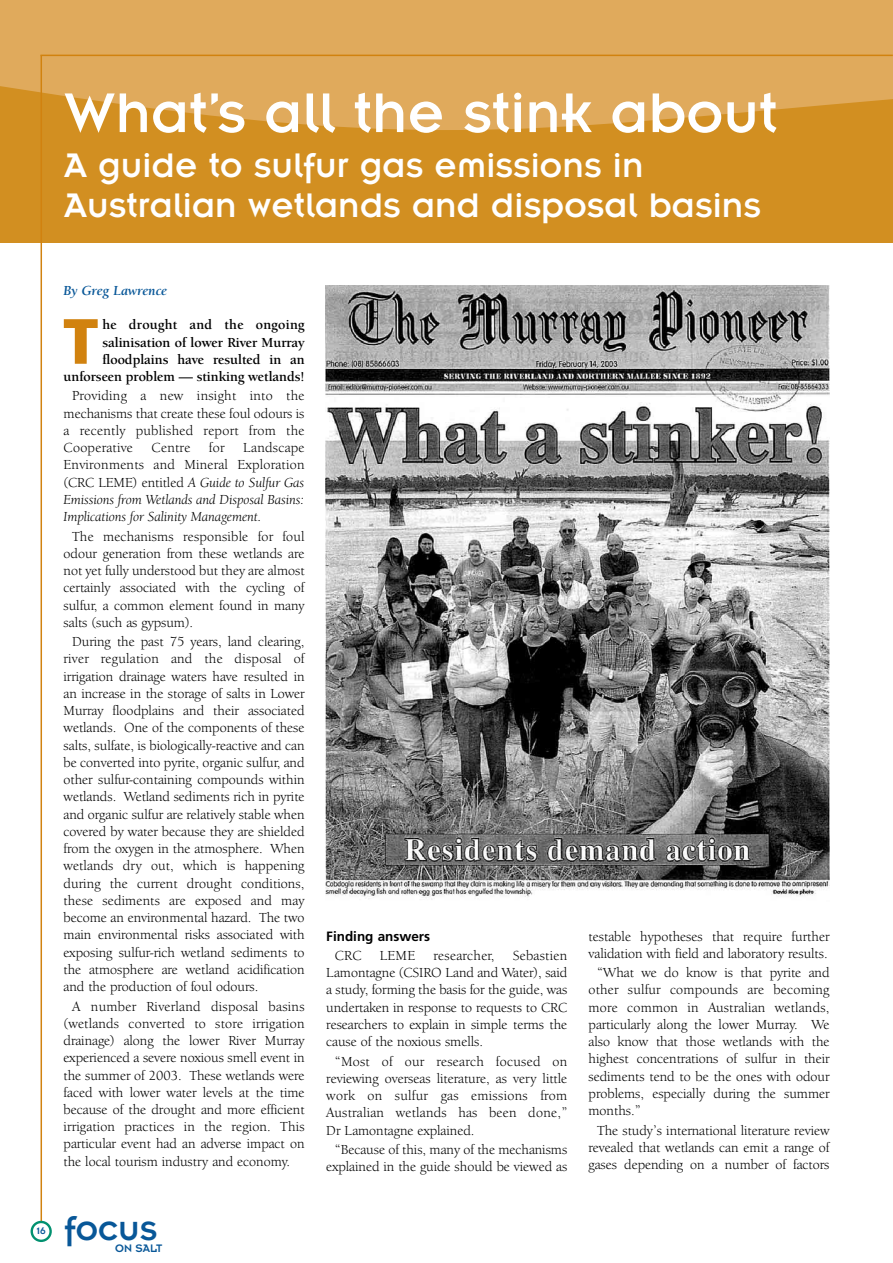
<style>
.page{position:relative;width:893px;height:1263px;background:#fff}
.page>*{position:absolute;margin:0;border:0;box-sizing:border-box;transform-origin:0 0}
.t1{font:900 63.9px "Frutiger";color:#d1820f}
.t2{font:61.5px "Insignia LT";letter-spacing:.005em;color:#fff}
.t3{font:37.5px/40.5px "Insignia LT";letter-spacing:.005em;color:#fff}
.t4{font:37.5px "Insignia LT";color:#085798}
.t5{font:14.25px/17.2px "Berkeley Oldstyle IT Cby BT";color:#000;text-align:justify}
.t6{font:italic 14.25px/17.2px "Berkeley Oldstyle IT Cby BT";color:#000;text-align:justify}
.t7{font:700 14.25px/17.2px "Berkeley Oldstyle IT Cby BT";color:#000;text-align:right}
.t8{font:italic 700 14.25px "Berkeley Oldstyle IT Cby BT";color:#085798}
.t9{font:14.25px "Berkeley Oldstyle IT Cby BT";letter-spacing:.02em;color:#000}
.t10{font:700 13.5px "Frutiger";color:#000}
.t11{font:12px "Insignia LT";color:#085798}
.t12{font:10.5px "Insignia LT";color:#085798}
.s1{font-style:normal}
</style>
<div class="page">
<div style="left:0;top:0;width:893px;height:242px;background:#e0aa5c"></div>
<svg style="left:0;top:67px;width:893px;height:175px;fill:#d28f21"></svg>
<hr style="left:40px;top:55px;width:853px;height:1px;background:#d1820f">
<hr style="left:41px;top:55px;width:1px;height:1177px;background:#d1820f">
<svg style="left:31px;top:1221px;width:21px;height:21px"></svg>
<img style="left:326px;top:285px;width:503px;height:615px">
<h2 class="t2" style="left:64px;top:92px;width:715px">What’s all the stink about</h2>
<h3 class="t3" style="left:64px;top:148px;width:698px">A guide to sulfur gas emissions in<br>Australian wetlands and disposal basins</h3>
<p class="t8" style="left:64px;top:285px;width:105px">By Greg Lawrence</p>
<h1 class="t1" style="left:63px;top:316px;width:37px">T</h1>
<p class="t7" style="left:64px;top:317px;width:242px">he drought and the ongoing salinisation of lower River Murray floodplains have resulted in an unforseen problem — stinking wetlands!</p>
<p class="t5" style="left:64px;top:388px;width:242px;text-indent:9px">Providing a new insight into the mechanisms that create these foul odours is a recently published report from the Cooperative</p>
<p class="t5" style="left:152px;top:440px;width:40px">Centre</p>
<p class="t5" style="left:209px;top:440px;width:17px">for</p>
<p class="t6" style="left:64px;top:440px;width:242px;text-indent:179px"><span class="s1">Landscape Environments and Mineral Exploration (CRC LEME) entitled</span> A Guide to Sulfur Gas Emissions from Wetlands and Disposal Basins:<br>Implications for Salinity Management.</p>
<p class="t5" style="left:64px;top:528px;width:242px;text-indent:9px">The mechanisms responsible for foul odour generation from these wetlands are not yet fully understood but they are almost certainly associated with the cycling of sulfur, a common element found in many salts (such as gypsum).</p>
<p class="t5" style="left:64px;top:634px;width:242px;text-indent:9px">During the past 75 years, land clearing, river regulation and the disposal of irrigation drainage waters have resulted in an increase in the storage of salts in Lower Murray floodplains and their associated wetlands. One of the components of these salts, sulfate, is biologically-reactive and can be converted into pyrite, organic sulfur, and other sulfur-containing compounds within wetlands. Wetland sediments rich in pyrite and organic sulfur are relatively stable when covered by water because they are shielded from the oxygen in the atmosphere. When wetlands dry out, which is happening during the current drought conditions, these sediments are exposed and may become an environmental hazard. The two main environmental risks associated with exposing sulfur-rich wetland sediments to the atmosphere are wetland acidification and the production of foul odours.</p>
<p class="t5" style="left:64px;top:998px;width:242px;text-indent:9px">A number Riverland disposal basins (wetlands converted to store irrigation drainage) along the lower River Murray experienced a severe noxious smell event in the summer of 2003. These wetlands were faced with lower water levels at the time because of the drought and more efficient irrigation practices in the region. This particular event had an adverse impact on the local tourism industry and economy.</p>
<p class="t12" style="left:37px;top:1227px;width:10px">16</p>
<h3 class="t4" style="left:64px;top:1215px;width:95px">focus</h3>
<p class="t11" style="left:115px;top:1244px;width:49px">ON SALT</p>
<p class="t10" style="left:326px;top:930px;width:105px">Finding answers</p>
<p class="t5" style="left:335px;top:948px;width:28px">CRC</p>
<p class="t5" style="left:380px;top:948px;width:37px">LEME</p>
<p class="t9" style="left:434px;top:950px;width:62px">researcher,</p>
<p class="t5" style="left:326px;top:948px;width:242px;text-indent:187px">Sebastien Lamontagne (CSIRO Land and Water), said a study, forming the basis for the guide, was undertaken in response to requests to CRC researchers to explain in simple terms the cause of the noxious smells.</p>
<p class="t5" style="left:326px;top:1054px;width:242px;text-indent:9px">“Most of our research focused on reviewing overseas literature, as very little work on sulfur gas emissions from Australian wetlands has been done,” Dr Lamontagne explained.</p>
<p class="t5" style="left:326px;top:1142px;width:242px;text-align:center">“Because of this, many of the mechanisms explained in the guide should be viewed as</p>
<p class="t5" style="left:588px;top:929px;width:242px">testable hypotheses that require further validation with field and laboratory results.</p>
<p class="t5" style="left:588px;top:965px;width:242px;text-indent:9px">“What we do know is that pyrite and other sulfur compounds are becoming more common in Australian wetlands, particularly along the lower Murray. We also know that those wetlands with the highest concentrations of sulfur in their sediments tend to be the ones with odour problems, especially during the summer months.”</p>
<p class="t5" style="left:588px;top:1123px;width:242px;text-align:center">The study’s international literature review revealed that wetlands can emit a range of gases depending on a number of factors</p>
</div>
